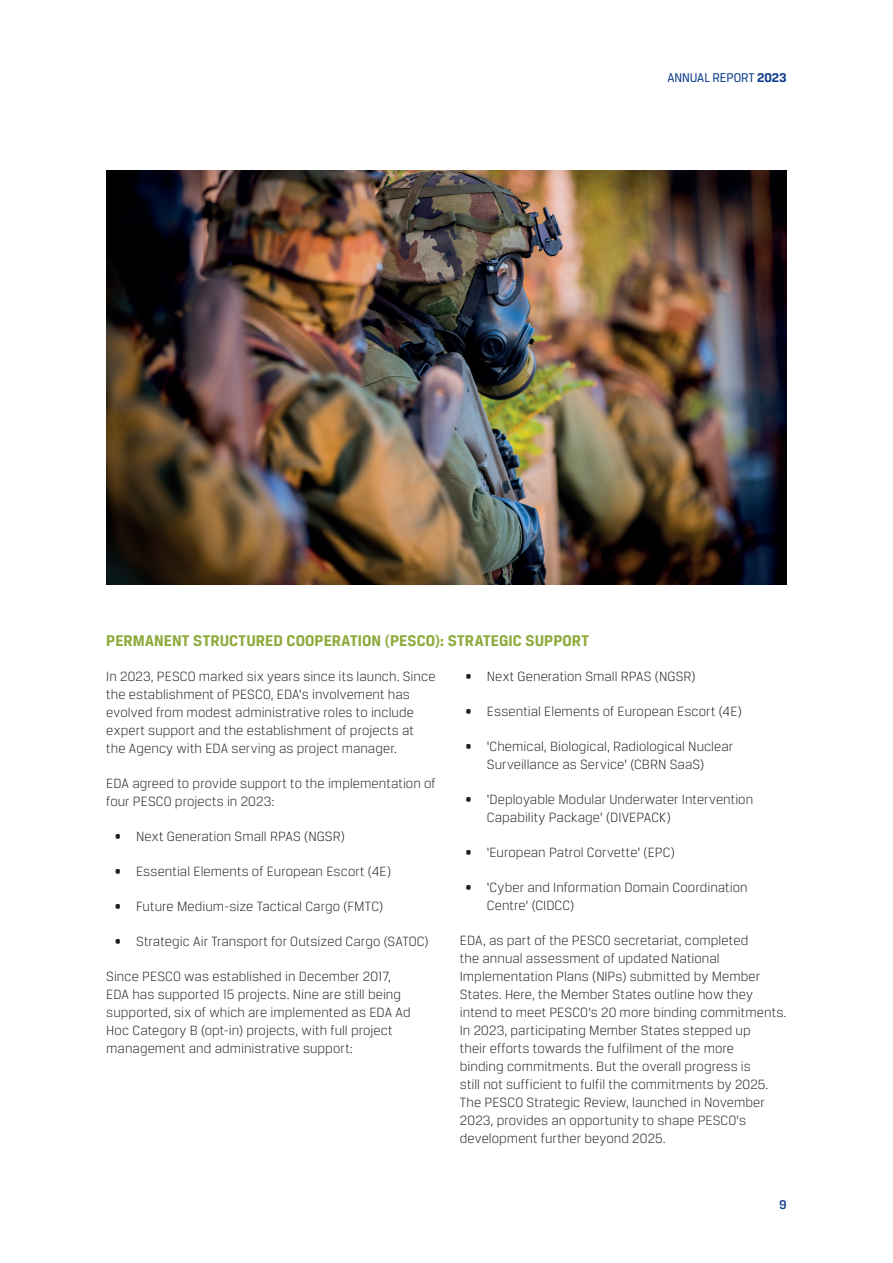
<style>
.page{position:relative;width:893px;height:1263px;background:#fff}
.page>*{position:absolute;margin:0;border:0;box-sizing:border-box;transform-origin:0 0}
.t1{font:700 16.5px "Breuer Text";color:#8eaa3d}
.t2{font:300 14.25px/18px "Breuer Text";letter-spacing:.005em;color:#231f20}
.t3{font:13.5px "Breuer Text";letter-spacing:-.01em;color:#0d3e8d}
.t4{font:500 13.5px "Breuer Text";color:#0d3e8d}
.s1{font-weight:700}
</style>
<div class="page">
<img style="left:106px;top:170px;width:681px;height:414px">
<p class="t3" style="left:667px;top:70px;width:121px">ANNUAL REPORT <span class="s1">2023</span></p>
<p class="t1" style="left:106px;top:631px;width:484px">PERMANENT STRUCTURED COOPERATION (PESCO): STRATEGIC SUPPORT</p>
<p class="t2" style="left:106px;top:667px;width:331px">In 2023, PESCO marked six years since its launch. Since the establishment of PESCO, EDA’s involvement has evolved from modest administrative roles to include expert support and the establishment of projects at the Agency with EDA serving as project manager.</p>
<p class="t2" style="left:106px;top:774px;width:331px">EDA agreed to provide support to the implementation of four PESCO projects in 2023:</p>
<p class="t2" style="left:115px;top:827px;width:231px">• Next Generation Small RPAS (NGSR)</p>
<p class="t2" style="left:115px;top:862px;width:278px">• Essential Elements of European Escort (4E)</p>
<p class="t2" style="left:115px;top:897px;width:270px">• Future Medium-size Tactical Cargo (FMTC)</p>
<p class="t2" style="left:115px;top:932px;width:315px">• Strategic Air Transport for Outsized Cargo (SATOC)</p>
<p class="t2" style="left:106px;top:967px;width:306px">Since PESCO was established in December 2017, EDA has supported 15 projects. Nine are still being supported, six of which are implemented as EDA Ad Hoc Category B (opt-in) projects, with full project management and administrative support:</p>
<p class="t2" style="left:466px;top:667px;width:231px">• Next Generation Small RPAS (NGSR)</p>
<p class="t2" style="left:466px;top:702px;width:278px">• Essential Elements of European Escort (4E)</p>
<p class="t2" style="left:466px;top:737px;width:269px;text-align:center">• ‘Chemical, Biological, Radiological Nuclear<br>Surveillance as Service’ (CBRN SaaS)</p>
<p class="t2" style="left:487px;top:790px;width:268px;text-indent:-21px">• ‘Deployable Modular Underwater Intervention<br>Capability Package’ (DIVEPACK)</p>
<p class="t2" style="left:466px;top:843px;width:211px">• ‘European Patrol Corvette’ (EPC)</p>
<p class="t2" style="left:487px;top:878px;width:262px;text-indent:-21px">• ‘Cyber and Information Domain Coordination<br>Centre’ (CIDCC)</p>
<p class="t2" style="left:460px;top:931px;width:328px">EDA, as part of the PESCO secretariat, completed<br>the annual assessment of updated National Implementation Plans (NIPs) submitted by Member States. Here, the Member States outline how they intend to meet PESCO’s 20 more binding commitments.<br>In 2023, participating Member States stepped up<br>their efforts towards the fulfilment of the more<br>binding commitments. But the overall progress is<br>still not sufficient to fulfil the commitments by 2025.<br>The PESCO Strategic Review, launched in November 2023, provides an opportunity to shape PESCO’s development further beyond 2025.</p>
<p class="t4" style="left:779px;top:1196px;width:9px">9</p>
</div>
